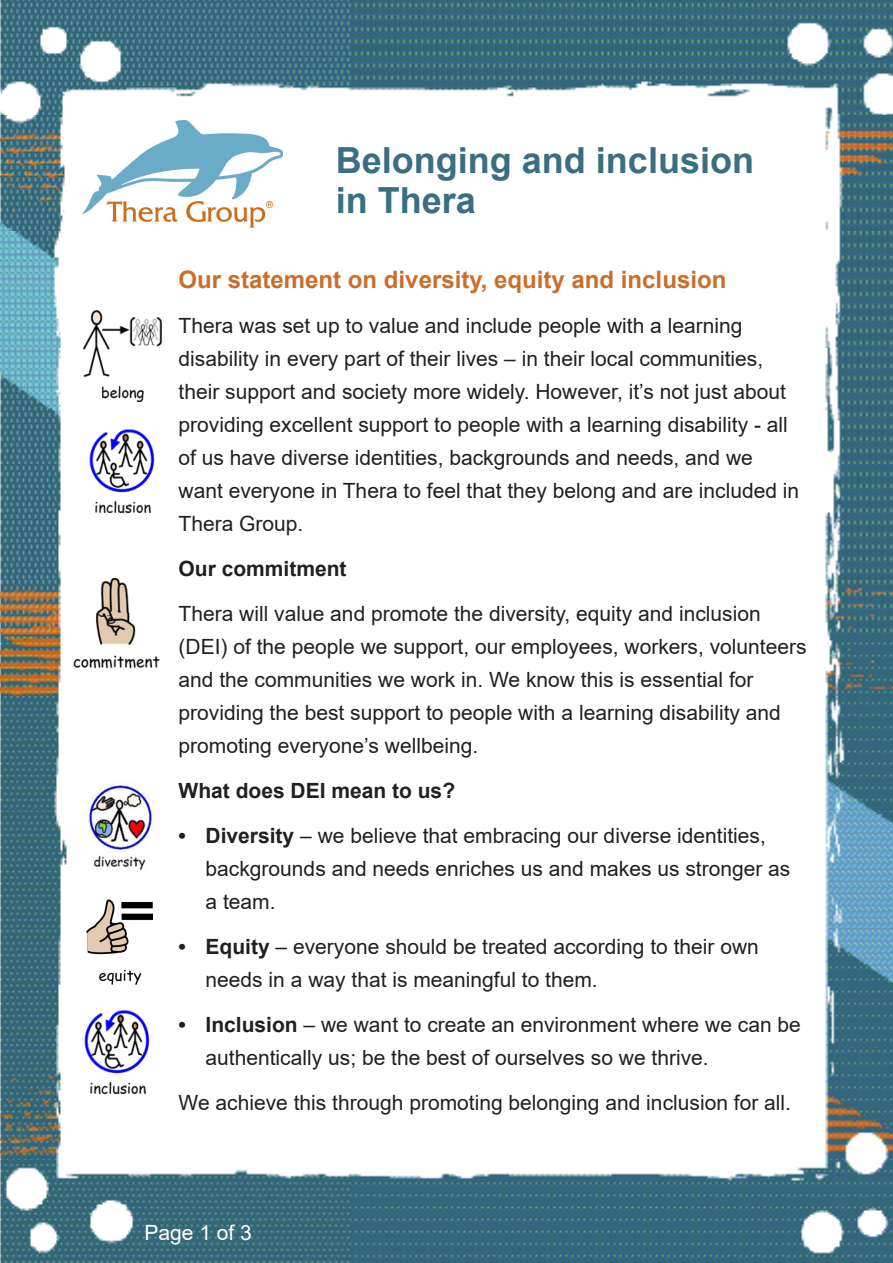
<style>
.page{position:relative;width:893px;height:1263px;background:#fff}
.page>*{position:absolute;margin:0;border:0;box-sizing:border-box;transform-origin:0 0}
.t1{font:700 36px/40.5px "Arial";color:#396e83}
.t2{font:700 24px "Arial";color:#cc6e29}
.t3{font:21px/33px "Arial";color:#231f20}
.t4{font:700 21px "Arial";color:#231f20}
.t5{font:21px "Arial";color:#fff}
.s1{font-weight:700}
</style>
<div class="page">
<img style="left:0;top:0;width:893px;height:1263px">
<img style="left:83px;top:120px;width:199px;height:108px">
<img style="left:83px;top:311px;width:78px;height:90px">
<img style="left:89px;top:428px;width:67px;height:91px">
<img style="left:73px;top:579px;width:88px;height:90px">
<img style="left:84px;top:783px;width:72px;height:90px">
<img style="left:87px;top:899px;width:66px;height:85px">
<img style="left:84px;top:1010px;width:67px;height:90px">
<p class="t1" style="left:336px;top:140px;width:420px">Belonging and inclusion in Thera</p>
<p class="t2" style="left:179px;top:263px;width:549px">Our statement on diversity, equity and inclusion</p>
<p class="t3" style="left:179px;top:309px;width:622px">Thera was set up to value and include people with a learning disability in every part of their lives – in their local communities, their support and society more widely. However, it’s not just about providing excellent support to people with a learning disability - all of us have diverse identities, backgrounds and needs, and we want everyone in Thera to feel that they belong and are included in Thera Group.</p>
<p class="t4" style="left:179px;top:554px;width:170px">Our commitment</p>
<p class="t3" style="left:179px;top:597px;width:629px">Thera will value and promote the diversity, equity and inclusion (DEI) of the people we support, our employees, workers, volunteers and the communities we work in. We know this is essential for providing the best support to people with a learning disability and promoting everyone’s wellbeing.</p>
<p class="t4" style="left:179px;top:776px;width:278px">What does DEI mean to us?</p>
<p class="t3" style="left:206px;top:819px;width:586px;text-indent:-27px"><span class="s1">• Diversity</span> – we believe that embracing our diverse identities, backgrounds and needs enriches us and makes us stronger as a team.</p>
<p class="t3" style="left:206px;top:930px;width:555px;text-indent:-27px"><span class="s1">• Equity</span> – everyone should be treated according to their own needs in a way that is meaningful to them.</p>
<p class="t3" style="left:206px;top:1008px;width:597px;text-indent:-27px"><span class="s1">• Inclusion</span> – we want to create an environment where we can be authentically us; be the best of ourselves so we thrive.</p>
<p class="t3" style="left:179px;top:1086px;width:614px">We achieve this through promoting belonging and inclusion for all.</p>
<p class="t5" style="left:145px;top:1218px;width:109px">Page 1 of 3</p>
</div>
